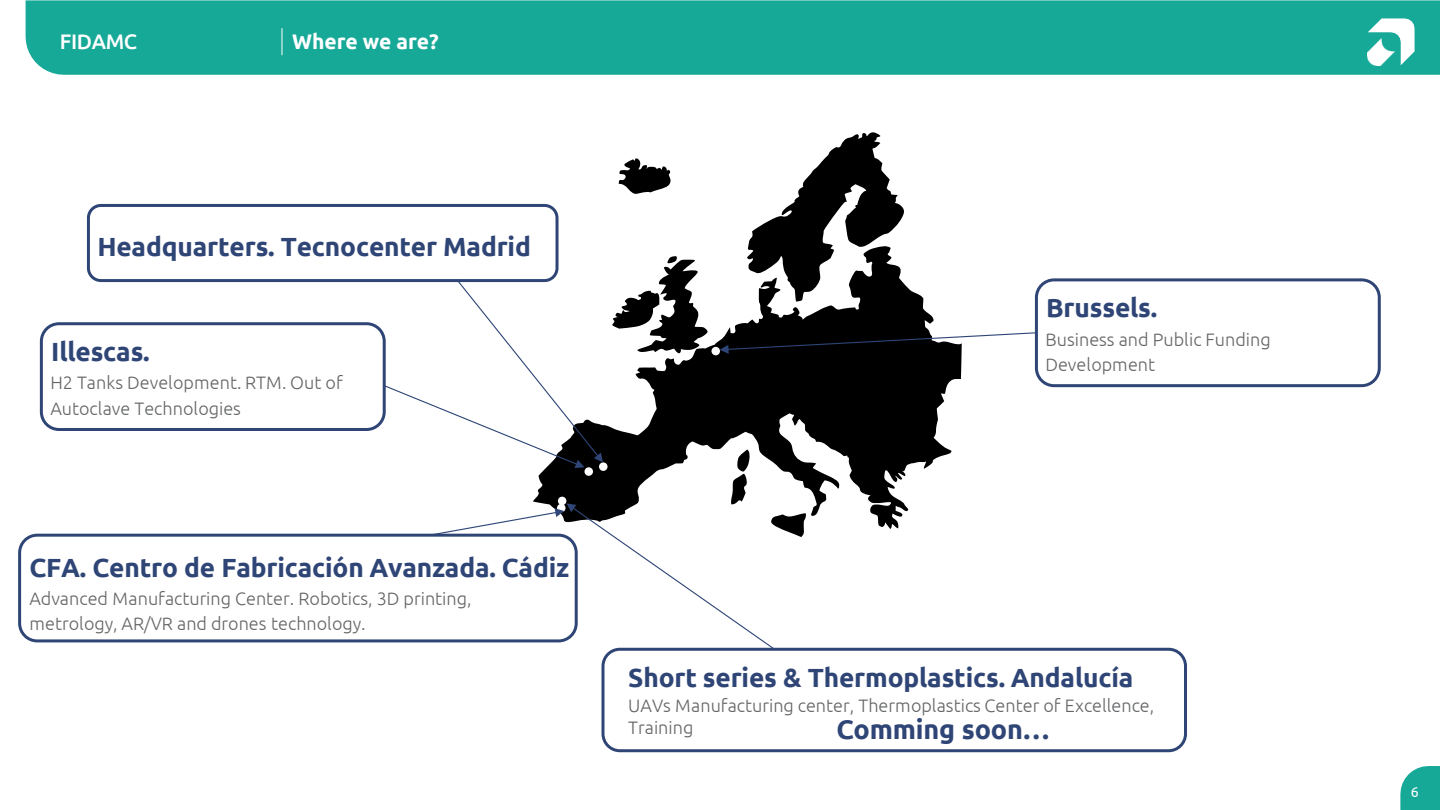
<style>
.page{position:relative;width:1440px;height:810px;background:#fff}
.page>*{position:absolute;margin:0;border:0;box-sizing:border-box;transform-origin:0 0}
.t1{font:700 27px "Ubuntu";letter-spacing:-.005em;color:#2e4576}
.t2{font:700 26.25px "Ubuntu";letter-spacing:-.005em;color:#2e4576}
.t3{font:700 21px "Ubuntu";color:#fff}
.t4{font:500 21px "Ubuntu";letter-spacing:-.02em;color:#fff}
.t5{font:300 18px/25.5px "Ubuntu";color:#646567}
.t6{font:14.25px "Ubuntu";color:#fff}
</style>
<div class="page">
<svg style="left:1400px;top:766px;width:40px;height:44px;background:#30b2a3"></svg>
<div style="left:26px;top:0;width:1414px;height:75px;background:#17a998"></div>
<svg style="left:1368px;top:18px;width:47px;height:47px"></svg>
<img style="left:1368px;top:39px;width:26px;height:26px">
<svg style="left:282px;top:28px;width:1px;height:27px"></svg>
<div style="left:601px;top:648px;width:586px;height:104px;border:3px solid #2e4576;border-radius:17px"></div>
<div style="left:87px;top:204px;width:472px;height:78px;border:3px solid #2e4576;border-radius:13px"></div>
<div style="left:18px;top:534px;width:560px;height:108px;border:3px solid #2e4576;border-radius:18px"></div>
<div style="left:40px;top:322px;width:346px;height:109px;border:3px solid #2e4576;border-radius:18px"></div>
<div style="left:1035px;top:278px;width:346px;height:109px;border:3px solid #2e4576;border-radius:18px"></div>
<svg style="left:383px;top:132px;width:655px;height:519px"></svg>
<p class="t4" style="left:60px;top:28px;width:79px">FIDAMC</p>
<p class="t3" style="left:292px;top:29px;width:148px">Where we are?</p>
<p class="t2" style="left:97px;top:231px;width:435px">Headquarters. Tecnocenter Madrid</p>
<p class="t2" style="left:51px;top:336px;width:100px">Illescas.</p>
<p class="t5" style="left:50px;top:370px;width:294px">H2 Tanks Development. RTM. Out of<br>Autoclave Technologies</p>
<p class="t2" style="left:29px;top:552px;width:541px">CFA. Centro de Fabricación Avanzada. Cádiz</p>
<p class="t5" style="left:29px;top:585px;width:444px">Advanced Manufacturing Center. Robotics, 3D printing, metrology, AR/VR and drones technology.</p>
<p class="t2" style="left:1046px;top:292px;width:113px">Brussels.</p>
<p class="t5" style="left:1045px;top:326px;width:227px">Business and Public Funding<br>Development</p>
<p class="t2" style="left:628px;top:662px;width:507px">Short series &amp; Thermoplastics. Andalucía</p>
<p class="t5" style="left:628px;top:695px;width:528px;line-height:21.6px">UAVs Manufacturing center, Thermoplastics Center of Excellence,<br>Training</p>
<p class="t1" style="left:836px;top:713px;width:215px">Comming soon…</p>
<p class="t6" style="left:1411px;top:783px;width:10px">6</p>
</div>
